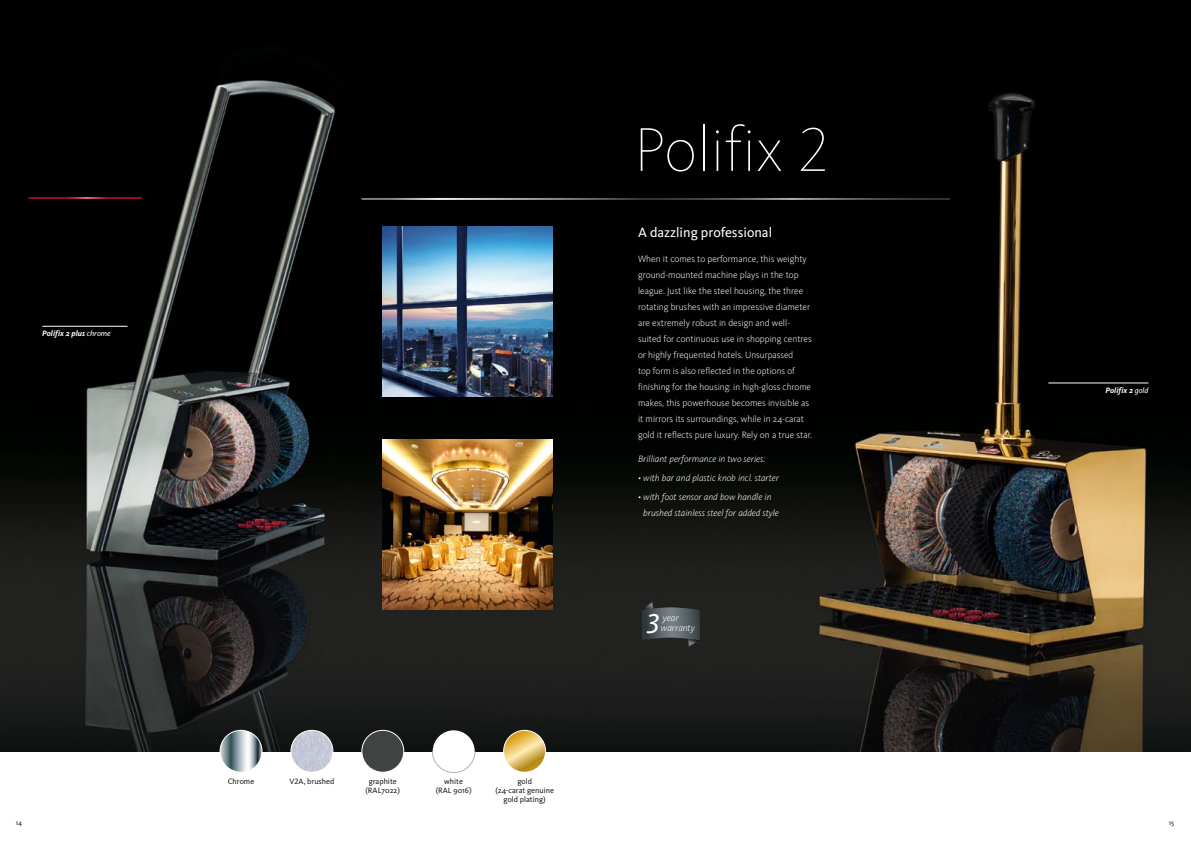
<style>
.page{position:relative;width:1191px;height:842px;background:#fff}
.page>*{position:absolute;margin:0;border:0;box-sizing:border-box;transform-origin:0 0}
.t1{font:100 64px "Kievit OT";color:#fff}
.t2{font:italic 28.2px "Kievit OT";color:#fff}
.t3{font:14px "Kievit OT";color:#fff}
.t4{font:italic 300 9.7px "Kievit OT";color:#fff}
.t5{font:300 9.5px/16px "Kievit OT";color:#fff}
.t6{font:italic 300 9.5px/16px "Kievit OT";color:#fff}
.t7{font:8px/9px "Kievit OT";color:#1a1a18;text-align:center}
.t8{font:italic 700 8px "Kievit OT";color:#fff}
.t9{font:7px "Kievit OT";color:#1a1a18}
.s1{font-weight:400}
</style>
<div class="page">
<img style="left:0;top:0;width:1191px;height:751px">
<hr style="left:361px;top:198px;width:589px;height:2px;background:#fff">
<img style="left:383px;top:227px;width:170px;height:170px">
<img style="left:383px;top:439px;width:170px;height:170px">
<hr style="left:28px;top:197px;width:114px;height:2px;background:#fff">
<img style="left:220px;top:730px;width:42px;height:42px;border-radius:21px">
<div style="left:220px;top:730px;width:42px;height:42px;border:1px solid #fff;border-radius:50%"></div>
<img style="left:291px;top:730px;width:42px;height:42px;border-radius:21px">
<div style="left:291px;top:730px;width:42px;height:42px;border:1px solid #fff;border-radius:50%"></div>
<div style="left:362px;top:730px;width:42px;height:42px;background:#414343;border-radius:50%"></div>
<div style="left:361px;top:730px;width:43px;height:42px;border:1px solid #fff;border-radius:50%"></div>
<div style="left:433px;top:730px;width:42px;height:42px;background:#fff;border-radius:50%"></div>
<svg style="left:503px;top:730px;width:42px;height:42px"></svg>
<div style="left:503px;top:730px;width:43px;height:42px;border:1px solid #fff;border-radius:50%"></div>
<svg style="left:432px;top:751px;width:43px;height:22px"></svg>
<hr style="left:1048px;top:383px;width:100px;height:1px;background:#fff">
<hr style="left:42px;top:326px;width:86px;height:1px;background:#fff">
<svg style="left:642px;top:602px;width:58px;height:44px;background:#464d4f"></svg>
<p class="t8" style="left:42px;top:329px;width:70px">Polifix 2 plus <span class="s1">chrome</span></p>
<p class="t7" style="left:228px;top:777px;width:28px">Chrome</p>
<p class="t7" style="left:289px;top:777px;width:46px">V2A, brushed</p>
<p class="t7" style="left:365px;top:777px;width:36px">graphite (RAL7022)</p>
<p class="t7" style="left:436px;top:777px;width:37px">white (RAL 9016)</p>
<p class="t7" style="left:495px;top:777px;width:60px">gold<br>(24-carat genuine gold plating)</p>
<h1 class="t1" style="left:634px;top:111px;width:196px">Polifix 2</h1>
<h3 class="t3" style="left:638px;top:224px;width:136px">A dazzling professional</h3>
<p class="t5" style="left:638px;top:251px;width:176px">When it comes to performance, this weighty ground-mounted machine plays in the top league. Just like the steel housing, the three rotating brushes with an impressive diameter are extremely robust in design and well&shy;suited for continuous use in shopping centres or highly frequented hotels. Unsurpassed<br>top form is also reflected in the options of finishing for the housing: in high-gloss chrome makes, this powerhouse becomes invisible as it mirrors its surroundings, while in 24-carat gold it reflects pure luxury. Rely on a true star.</p>
<p class="t6" style="left:638px;top:451px;width:129px">Brilliant performance in two series:</p>
<p class="t6" style="left:638px;top:470px;width:143px">• with bar and plastic knob incl. starter</p>
<p class="t6" style="left:643px;top:489px;width:137px;text-indent:-5px">• with foot sensor and bow handle in brushed stainless steel for added style</p>
<h2 class="t2" style="left:646px;top:606px;width:14px">3</h2>
<p class="t4" style="left:661px;top:622px;width:35px">warranty</p>
<p class="t4" style="left:663px;top:612px;width:17px">year</p>
<p class="t8" style="left:1105px;top:386px;width:44px">Polifix 2 <span class="s1">gold</span></p>
<p class="t9" style="left:16px;top:818px;width:8px">14</p>
<p class="t9" style="left:1168px;top:818px;width:7px">15</p>
</div>
